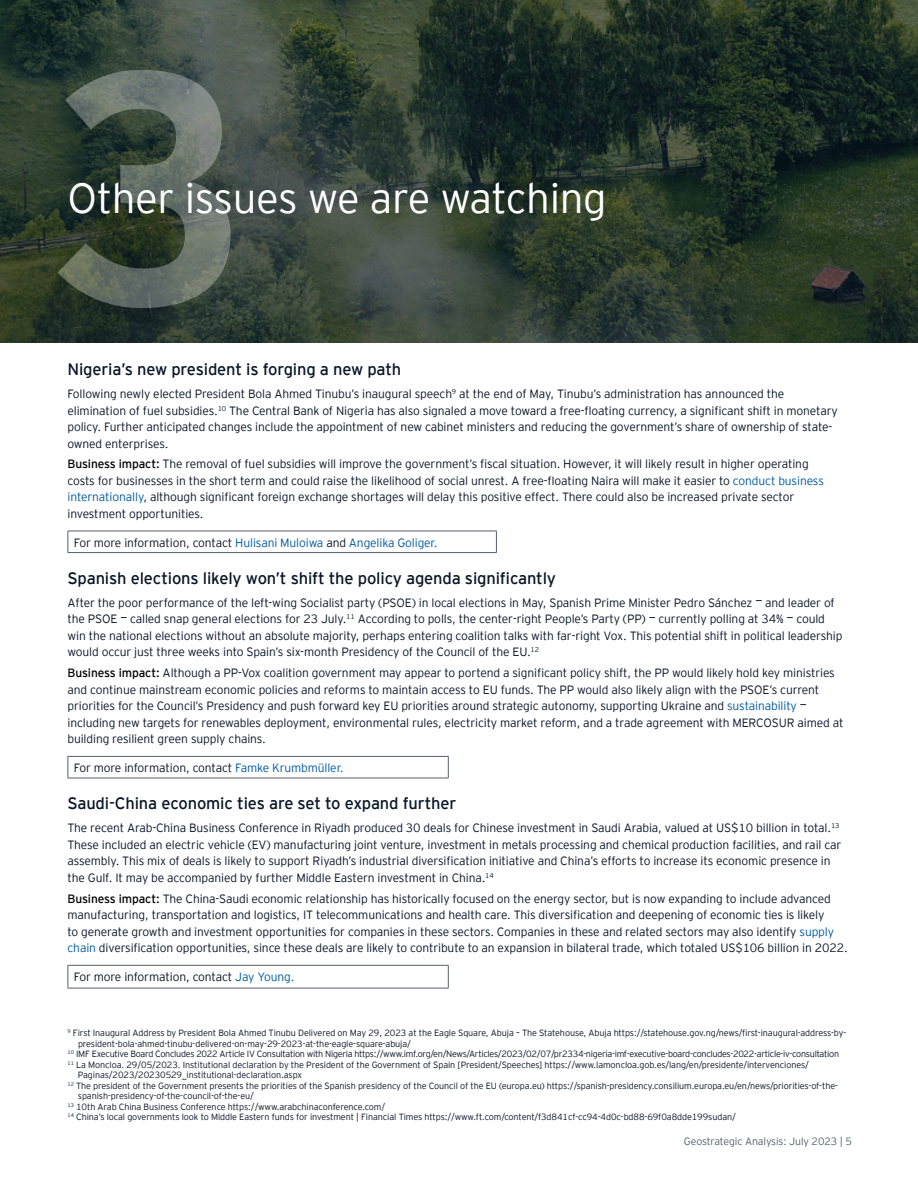
<style>
.page{position:relative;width:918px;height:1188px;background:#fff}
.page>*{position:absolute;margin:0;border:0;box-sizing:border-box;transform-origin:0 0}
.t1{font:700 330px "EY Interstate";color:#fff}
.t2{font:300 42px "EY Interstate";letter-spacing:-.01em;color:#fff}
.t3{font:16.5px "EY Interstate";letter-spacing:-.01em;color:#0a1627}
.t4{font:300 12px/16.5px "EY Interstate";letter-spacing:-.01em;color:#0a1627}
.t5{font:300 12px "EY Interstate";letter-spacing:-.01em;color:#005b9e}
.t6{font:300 10.5px "EY Interstate";letter-spacing:-.01em;color:#54606b}
.t7{font:300 9px "EY Interstate";letter-spacing:-.01em;color:#0a1627}
.t8{font:300 9px "EY Interstate";letter-spacing:-.03em;color:#0a1627}
.s1{font-weight:400;color:#000}
.s2{color:#005b9e}
.s3{color:#0a1627}
</style>
<div class="page">
<svg style="left:0;top:0;width:918px;height:343px;background:#2b3a2f"></svg>
<svg style="left:68px;top:532px;width:1px;height:20px"></svg>
<hr style="left:68px;top:531px;width:429px;height:1px;background:#54606b">
<svg style="left:496px;top:531px;width:1px;height:21px"></svg>
<hr style="left:68px;top:552px;width:429px;height:1px;background:#54606b">
<svg style="left:68px;top:757px;width:1px;height:21px"></svg>
<hr style="left:68px;top:756px;width:381px;height:1px;background:#54606b">
<svg style="left:448px;top:757px;width:1px;height:21px"></svg>
<hr style="left:68px;top:778px;width:381px;height:1px;background:#54606b">
<svg style="left:68px;top:966px;width:1px;height:22px"></svg>
<hr style="left:68px;top:965px;width:381px;height:1px;background:#54606b">
<svg style="left:448px;top:966px;width:1px;height:22px"></svg>
<hr style="left:68px;top:988px;width:381px;height:1px;background:#54606b">
<h1 class="t1" style="left:45px;top:-50px;width:206px">3</h1>
<h2 class="t2" style="left:68px;top:169px;width:541px">Other issues we are watching</h2>
<h3 class="t3" style="left:68px;top:357px;width:335px">Nigeria’s new president is forging a new path</h3>
<p class="t4" style="left:67px;top:385px;width:772px">Following newly elected President Bola Ahmed Tinubu’s inaugural speech<sup>9</sup> at the end of May, Tinubu’s administration has announced the elimination of fuel subsidies.<sup>10</sup> The Central Bank of Nigeria has also signaled a move toward a free-floating currency, a significant shift in monetary policy. Further anticipated changes include the appointment of new cabinet ministers and reducing the government’s share of ownership of state&shy;owned enterprises.</p>
<p class="t4" style="left:67px;top:455px;width:758px"><span class="s1">Business impact:</span> The removal of fuel subsidies will improve the government’s fiscal situation. However, it will likely result in higher operating costs for businesses in the short term and could raise the likelihood of social unrest. A free-floating Naira will make it easier to <span class="s2">conduct business internationally</span>, although significant foreign exchange shortages will delay this positive effect. There could also be increased private sector investment opportunities.</p>
<p class="t5" style="left:74px;top:534px;width:365px"><span class="s3">For more information, contact</span> Hulisani Muloiwa <span class="s3">and</span> Angelika Goliger.</p>
<h3 class="t3" style="left:68px;top:566px;width:490px">Spanish elections likely won’t shift the policy agenda significantly</h3>
<p class="t4" style="left:67px;top:594px;width:776px">After the poor performance of the left-wing Socialist party (PSOE) in local elections in May, Spanish Prime Minister Pedro Sánchez — and leader of the PSOE — called snap general elections for 23 July.<sup>11</sup> According to polls, the center-right People’s Party (PP) — currently polling at 34% — could win the national elections without an absolute majority, perhaps entering coalition talks with far-right Vox. This potential shift in political leadership would occur just three weeks into Spain’s six-month Presidency of the Council of the EU.<sup>12</sup></p>
<p class="t4" style="left:68px;top:664px;width:778px"><span class="s1">Business impact:</span> Although a PP-Vox coalition government may appear to portend a significant policy shift, the PP would likely hold key ministries and continue mainstream economic policies and reforms to maintain access to EU funds. The PP would also likely align with the PSOE’s current priorities for the Council’s Presidency and push forward key EU priorities around strategic autonomy, supporting Ukraine and <span class="s2">sustainability</span> — including new targets for renewables deployment, environmental rules, electricity market reform, and a trade agreement with MERCOSUR aimed at building resilient green supply chains.</p>
<p class="t4" style="left:74px;top:759px;width:271px">For more information, contact <span class="s2">Famke Krumbmüller.</span></p>
<h3 class="t3" style="left:68px;top:792px;width:390px">Saudi-China economic ties are set to expand further</h3>
<p class="t4" style="left:68px;top:819px;width:775px">The recent Arab-China Business Conference in Riyadh produced 30 deals for Chinese investment in Saudi Arabia, valued at US$10 billion in total.<sup>13<br></sup>These included an electric vehicle (EV) manufacturing joint venture, investment in metals processing and chemical production facilities, and rail car assembly. This mix of deals is likely to support Riyadh’s industrial diversification initiative and China’s efforts to increase its economic presence in the Gulf. It may be accompanied by further Middle Eastern investment in China.<sup>14</sup></p>
<p class="t4" style="left:68px;top:889px;width:782px"><span class="s1">Business impact:</span> The China-Saudi economic relationship has historically focused on the energy sector, but is now expanding to include advanced manufacturing, transportation and logistics, IT telecommunications and health care. This diversification and deepening of economic ties is likely<br>to generate growth and investment opportunities for companies in these sectors. Companies in these and related sectors may also identify <span class="s2">supply chain</span> diversification opportunities, since these deals are likely to contribute to an expansion in bilateral trade, which totaled US$106 billion in 2022.</p>
<p class="t4" style="left:74px;top:968px;width:222px">For more information, contact <span class="s2">Jay Young.</span></p>
<p class="t7" style="left:68px;top:1027px;width:780px"><sup>9</sup> First Inaugural Address by President Bola Ahmed Tinubu Delivered on May 29, 2023 at the Eagle Square, Abuja – The Statehouse, Abuja https://statehouse.gov.ng/news/first-inaugural-address-by-</p>
<p class="t7" style="left:78px;top:1037px;width:335px">president-bola-ahmed-tinubu-delivered-on-may-29-2023-at-the-eagle-square-abuja/</p>
<p class="t8" style="left:68px;top:1048px;width:773px"><sup>10</sup> IMF Executive Board Concludes 2022 Article IV Consultation with Nigeria https://www.imf.org/en/News/Articles/2023/02/07/pr2334-nigeria-imf-executive-board-concludes-2022-article-iv-consultation</p>
<p class="t7" style="left:68px;top:1058px;width:743px"><sup>11</sup> La Moncloa. 29/05/2023. Institutional declaration by the President of the Government of Spain [President/Speeches] https://www.lamoncloa.gob.es/lang/en/presidente/intervenciones/</p>
<p class="t7" style="left:78px;top:1069px;width:225px">Paginas/2023/20230529_institutional-declaration.aspx</p>
<p class="t7" style="left:68px;top:1079px;width:772px"><sup>12</sup> The president of the Government presents the priorities of the Spanish presidency of the Council of the EU (europa.eu) https://spanish-presidency.consilium.europa.eu/en/news/priorities-of-the-</p>
<p class="t7" style="left:78px;top:1090px;width:178px">spanish-presidency-of-the-council-of-the-eu/</p>
<p class="t7" style="left:68px;top:1100px;width:319px"><sup>13</sup> 10th Arab China Business Conference https://www.arabchinaconference.com/</p>
<p class="t7" style="left:68px;top:1111px;width:670px"><sup>14</sup> China’s local governments look to Middle Eastern funds for investment | Financial Times https://www.ft.com/content/f3d841cf-cc94-4d0c-bd88-69f0a8dde199sudan/</p>
<p class="t6" style="left:684px;top:1134px;width:170px">Geostrategic Analysis: July 2023 | 5</p>
</div>
